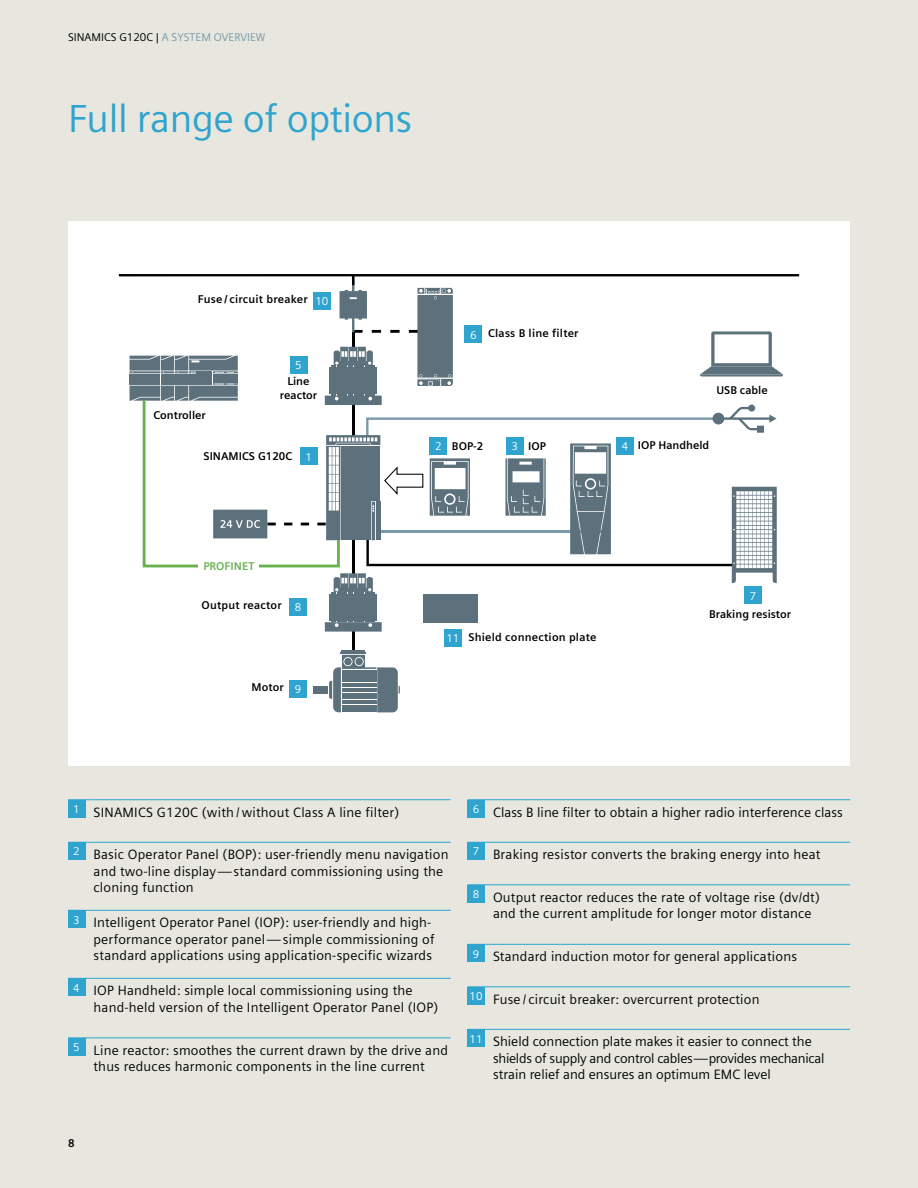
<style>
.page{position:relative;width:918px;height:1188px;background:#e7e7df}
.page>*{position:absolute;margin:0;border:0;box-sizing:border-box;transform-origin:0 0}
.t1{font:39px "Siemens Sans";letter-spacing:-.01em;color:#2ea4cf}
.t2{font:13.5px/16.5px "Siemens Sans";letter-spacing:.015em;color:#000}
.t3{font:700 11.25px/13.5px "Siemens Sans";color:#000;text-align:center}
.t4{font:700 11.25px "Siemens Sans";letter-spacing:.02em;color:#000}
.t5{font:11.25px "Siemens Sans";color:#7b9aa9}
.t6{font:11.25px "Siemens Sans";color:#fff}
.t7{font:700 11.25px "Siemens Sans";color:#67b14e}
.s1{color:#000}
.s2{font-weight:400;color:#fff}
</style>
<div class="page">
<div style="left:68px;top:221px;width:782px;height:544px;background:#fff"></div>
<hr style="left:352px;top:631px;width:2px;height:20px;background:#000">
<svg style="left:329px;top:655px;width:71px;height:57px"></svg>
<div style="left:314px;top:686px;width:14px;height:8px;background:#5d717c"></div>
<hr style="left:342px;top:708px;width:35px;height:4px;background:#5d717c">
<hr style="left:341px;top:652px;width:25px;height:2px;background:#5d717c">
<hr style="left:342px;top:650px;width:23px;height:2px;background:#5d717c">
<div style="left:329px;top:594px;width:48px;height:26px;background:#5d717c"></div>
<svg style="left:325px;top:621px;width:57px;height:11px"></svg>
<div style="left:424px;top:594px;width:54px;height:29px;background:#5d717c"></div>
<div style="left:745px;top:587px;width:17px;height:17px;background:#2ea4cf"></div>
<div style="left:290px;top:598px;width:17px;height:17px;background:#2ea4cf"></div>
<div style="left:444px;top:629px;width:17px;height:17px;background:#2ea4cf"></div>
<div style="left:290px;top:680px;width:17px;height:17px;background:#2ea4cf"></div>
<svg style="left:119px;top:274px;width:680px;height:320px"></svg>
<svg style="left:68px;top:799px;width:26px;height:1px"></svg>
<hr style="left:94px;top:799px;width:357px;height:1px;background:#2ea4cf">
<svg style="left:68px;top:842px;width:26px;height:1px"></svg>
<svg style="left:68px;top:910px;width:26px;height:1px"></svg>
<svg style="left:68px;top:978px;width:26px;height:1px"></svg>
<hr style="left:94px;top:842px;width:357px;height:1px;background:#2ea4cf">
<hr style="left:94px;top:910px;width:357px;height:1px;background:#2ea4cf">
<hr style="left:94px;top:978px;width:357px;height:1px;background:#2ea4cf">
<svg style="left:68px;top:1037px;width:26px;height:1px"></svg>
<hr style="left:94px;top:1037px;width:357px;height:1px;background:#2ea4cf">
<div style="left:68px;top:800px;width:17px;height:17px;background:#2ea4cf"></div>
<div style="left:68px;top:843px;width:17px;height:17px;background:#2ea4cf"></div>
<div style="left:68px;top:911px;width:17px;height:17px;background:#2ea4cf"></div>
<div style="left:68px;top:979px;width:17px;height:17px;background:#2ea4cf"></div>
<div style="left:68px;top:1038px;width:17px;height:17px;background:#2ea4cf"></div>
<svg style="left:468px;top:799px;width:25px;height:1px"></svg>
<hr style="left:493px;top:799px;width:357px;height:1px;background:#2ea4cf">
<svg style="left:468px;top:842px;width:25px;height:1px"></svg>
<hr style="left:493px;top:842px;width:357px;height:1px;background:#2ea4cf">
<svg style="left:468px;top:884px;width:25px;height:1px"></svg>
<svg style="left:468px;top:944px;width:25px;height:1px"></svg>
<svg style="left:468px;top:986px;width:25px;height:1px"></svg>
<hr style="left:493px;top:884px;width:357px;height:1px;background:#2ea4cf">
<hr style="left:493px;top:944px;width:357px;height:1px;background:#2ea4cf">
<hr style="left:493px;top:986px;width:357px;height:1px;background:#2ea4cf">
<svg style="left:468px;top:1029px;width:25px;height:1px"></svg>
<hr style="left:493px;top:1029px;width:357px;height:1px;background:#2ea4cf">
<div style="left:468px;top:800px;width:17px;height:17px;background:#2ea4cf"></div>
<div style="left:468px;top:843px;width:17px;height:17px;background:#2ea4cf"></div>
<div style="left:468px;top:885px;width:17px;height:17px;background:#2ea4cf"></div>
<div style="left:468px;top:945px;width:17px;height:17px;background:#2ea4cf"></div>
<div style="left:468px;top:987px;width:17px;height:17px;background:#2ea4cf"></div>
<div style="left:468px;top:1030px;width:17px;height:17px;background:#2ea4cf"></div>
<p class="t5" style="left:68px;top:31px;width:199px"><span class="s1">SINAMICS G120C |</span> A SYSTEM OVERVIEW</p>
<h1 class="t1" style="left:68px;top:97px;width:346px">Full range of options</h1>
<p class="t4" style="left:198px;top:292px;width:111px">Fuse / circuit breaker</p>
<p class="t6" style="left:315px;top:295px;width:14px">10</p>
<p class="t6" style="left:295px;top:359px;width:8px">5</p>
<p class="t3" style="left:280px;top:375px;width:39px">Line reactor</p>
<p class="t3" style="left:153px;top:409px;width:54px">Controller</p>
<p class="t3" style="left:203px;top:449px;width:90px">SINAMICS G120C</p>
<p class="t6" style="left:305px;top:451px;width:8px">1</p>
<p class="t7" style="left:203px;top:560px;width:53px">PROFINET</p>
<p class="t4" style="left:202px;top:598px;width:82px">Output reactor</p>
<p class="t6" style="left:295px;top:601px;width:8px">8</p>
<p class="t3" style="left:251px;top:680px;width:34px">Motor</p>
<p class="t6" style="left:295px;top:683px;width:8px">9</p>
<p class="t6" style="left:470px;top:328px;width:8px">6</p>
<p class="t4" style="left:488px;top:327px;width:92px">Class B line filter</p>
<p class="t3" style="left:716px;top:383px;width:53px">USB cable</p>
<p class="t3" style="left:435px;top:439px;width:50px"><span class="s2">2</span> BOP-2</p>
<p class="t3" style="left:511px;top:439px;width:36px"><span class="s2">3</span> IOP</p>
<p class="t3" style="left:622px;top:438px;width:89px"><span class="s2">4</span> IOP Handheld</p>
<p class="t6" style="left:750px;top:589px;width:8px">7</p>
<p class="t6" style="left:446px;top:632px;width:14px">11</p>
<p class="t4" style="left:468px;top:631px;width:130px">Shield connection plate</p>
<p class="t3" style="left:709px;top:607px;width:84px">Braking resistor</p>
<p class="t2" style="left:73px;top:804px;width:327px"><sup>1</sup> SINAMICS G120C (with /without Class A line filter)</p>
<p class="t2" style="left:94px;top:846px;width:357px;text-indent:-20px"><sup>2</sup> Basic Operator Panel (BOP): user-friendly menu navigation and two-line display—standard commissioning using the cloning function</p>
<p class="t2" style="left:94px;top:914px;width:343px;text-indent:-20px"><sup>3</sup> Intelligent Operator Panel (IOP): user-friendly and high&shy;performance operator panel—simple commissioning of standard applications using application-specific wizards</p>
<p class="t2" style="left:94px;top:982px;width:346px;text-indent:-20px"><sup>4</sup> IOP Handheld: simple local commissioning using the hand-held version of the Intelligent Operator Panel (IOP)</p>
<p class="t2" style="left:73px;top:1042px;width:376px;text-align:center"><sup>5</sup> Line reactor: smoothes the current drawn by the drive and thus reduces harmonic components in the line current</p>
<p class="t3" style="left:68px;top:1136px;width:8px">8</p>
<p class="t2" style="left:473px;top:804px;width:371px"><sup>6</sup> Class B line filter to obtain a higher radio interference class</p>
<p class="t2" style="left:473px;top:846px;width:349px"><sup>7</sup> Braking resistor converts the braking energy into heat</p>
<p class="t2" style="left:493px;top:889px;width:329px;text-indent:-20px"><sup>8</sup> Output reactor reduces the rate of voltage rise (dv/dt) and the current amplitude for longer motor distance</p>
<p class="t2" style="left:473px;top:948px;width:326px"><sup>9</sup> Standard induction motor for general applications</p>
<p class="t2" style="left:470px;top:991px;width:292px"><sup>10</sup> Fuse / circuit breaker: overcurrent protection</p>
<p class="t2" style="left:493px;top:1033px;width:333px;text-indent:-23px"><sup>11</sup> Shield connection plate makes it easier to connect the shields of supply and control cables—provides mechanical strain relief and ensures an optimum EMC level</p>
</div>
